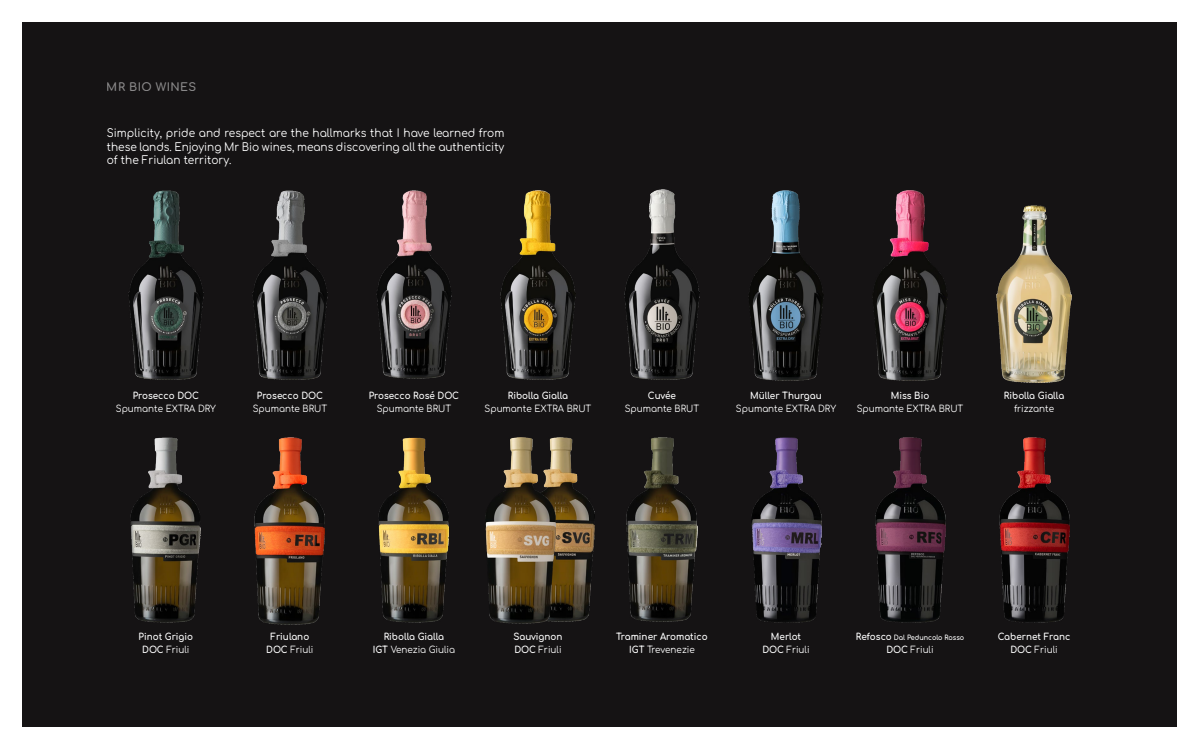
<style>
.page{position:relative;width:1200px;height:750px;background:#fff}
.page>*{position:absolute;margin:0;border:0;box-sizing:border-box;transform-origin:0 0}
.t1{font:11.25px/13.1px "Comfortaa";color:#fff;text-align:justify;scale:.94 1}
.t2{font:11.25px "Comfortaa";letter-spacing:.03em;color:#fff}
.t3{font:9.38px/13.1px "Comfortaa";color:#fff;text-align:center;scale:.94 1}
.t4{font:6.88px "Comfortaa";color:#fff;scale:.94 1}
.s1{font-size:9.38px}
</style>
<div class="page">
<div style="left:22px;top:22px;width:1156px;height:706px;background:#151314"></div>
<img style="left:129px;top:190px;width:74px;height:189px">
<img style="left:131px;top:438px;width:70px;height:184px">
<img style="left:255px;top:438px;width:70px;height:187px">
<img style="left:379px;top:438px;width:70px;height:185px">
<img style="left:526px;top:437px;width:69px;height:185px">
<img style="left:627px;top:438px;width:70px;height:183px">
<img style="left:875px;top:438px;width:70px;height:185px">
<img style="left:751px;top:438px;width:70px;height:184px">
<img style="left:999px;top:438px;width:70px;height:185px">
<img style="left:253px;top:190px;width:74px;height:189px">
<img style="left:377px;top:190px;width:74px;height:188px">
<img style="left:501px;top:190px;width:74px;height:189px">
<img style="left:625px;top:190px;width:74px;height:189px">
<img style="left:749px;top:190px;width:74px;height:191px">
<img style="left:873px;top:190px;width:74px;height:191px">
<img style="left:997px;top:205px;width:74px;height:178px">
<img style="left:485px;top:438px;width:70px;height:185px">
<p class="t2" style="left:107px;top:76px;width:91px">MR BIO WINES</p>
<p class="t1" style="left:107px;top:125px;width:424px">Simplicity, pride and respect are the hallmarks that I have learned from these lands. Enjoying Mr Bio wines, means discovering all the authenticity of the Friulan territory.</p>
<p class="t3" style="left:116px;top:388px;width:108px">Prosecco DOC<br>Spumante EXTRA DRY</p>
<p class="t3" style="left:253px;top:388px;width:81px">Prosecco DOC<br>Spumante BRUT</p>
<p class="t3" style="left:369px;top:388px;width:98px">Prosecco Rosé DOC<br>Spumante BRUT</p>
<p class="t3" style="left:485px;top:388px;width:115px">Ribolla Gialla<br>Spumante EXTRA BRUT</p>
<p class="t3" style="left:625px;top:388px;width:81px">Cuvée<br>Spumante BRUT</p>
<p class="t3" style="left:736px;top:388px;width:108px">Müller Thurgau<br>Spumante EXTRA DRY</p>
<p class="t3" style="left:857px;top:388px;width:115px">Miss Bio<br>Spumante EXTRA BRUT</p>
<p class="t3" style="left:1004px;top:388px;width:66px">Ribolla Gialla frizzante</p>
<p class="t3" style="left:139px;top:628px;width:60px">Pinot Grigio<br>DOC Friuli</p>
<p class="t3" style="left:266px;top:628px;width:52px">Friulano<br>DOC Friuli</p>
<p class="t3" style="left:373px;top:628px;width:89px">Ribolla Gialla<br>IGT Venezia Giulia</p>
<p class="t3" style="left:513px;top:628px;width:54px;text-align:left">Sauvignon<br>DOC Friuli</p>
<p class="t3" style="left:616px;top:628px;width:99px">Traminer Aromatico<br>IGT Trevenezie</p>
<p class="t3" style="left:762px;top:628px;width:52px">Merlot<br>DOC Friuli</p>
<p class="t4" style="left:856px;top:631px;width:117px"><span class="s1">Refosco</span> Dal Peduncolo Rosso</p>
<p class="t3" style="left:886px;top:642px;width:52px">DOC Friuli</p>
<p class="t3" style="left:998px;top:628px;width:79px">Cabernet Franc<br>DOC Friuli</p>
</div>
